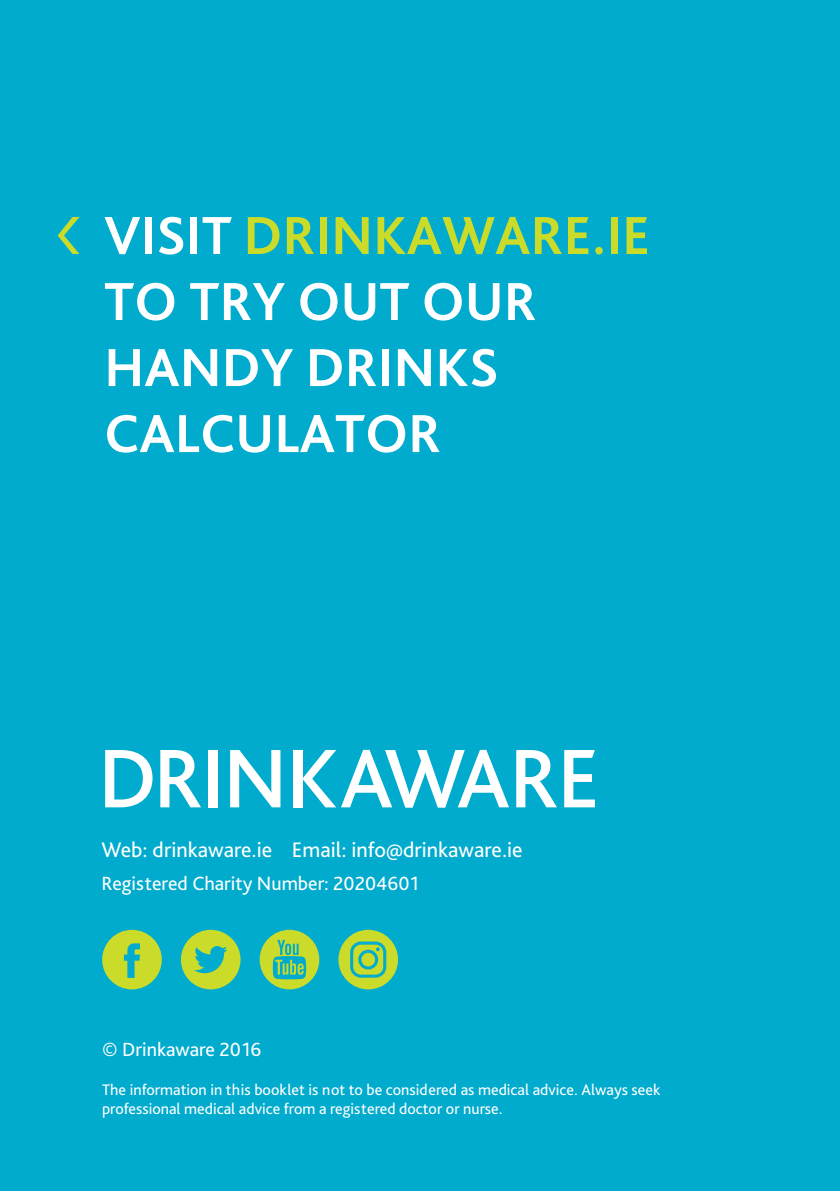
<style>
.page{position:relative;width:840px;height:1191px;background:#fff}
.page>*{position:absolute;margin:0;border:0;box-sizing:border-box;transform-origin:0 0}
.t1{font:700 56px/66px "Bliss Pro";color:#fff}
.t2{font:22px "Bliss Pro";color:#fff}
.t3{font:20px "Bliss Pro";color:#fff}
.t4{font:16px/19.2px "Bliss Pro";color:#fff}
.s1{color:#cadb2a}
</style>
<div class="page">
<div style="left:0;top:0;width:839px;height:1191px;background:#00abcd"></div>
<svg style="left:58px;top:217px;width:21px;height:37px"></svg>
<svg style="left:102px;top:929px;width:60px;height:60px"></svg>
<svg style="left:181px;top:929px;width:59px;height:60px"></svg>
<svg style="left:259px;top:929px;width:60px;height:60px"></svg>
<div style="left:338px;top:929px;width:60px;height:60px;background:#cadb2a;border-radius:50%"></div>
<svg style="left:350px;top:941px;width:37px;height:37px"></svg>
<svg style="left:105px;top:750px;width:47px;height:57px"></svg>
<svg style="left:160px;top:750px;width:41px;height:57px"></svg>
<div style="left:208px;top:750px;width:9px;height:57px;background:#fff"></div>
<div style="left:293px;top:750px;width:9px;height:57px;background:#fff"></div>
<svg style="left:230px;top:750px;width:50px;height:57px"></svg>
<svg style="left:516px;top:750px;width:40px;height:57px"></svg>
<svg style="left:564px;top:750px;width:30px;height:57px"></svg>
<svg style="left:302px;top:750px;width:206px;height:57px"></svg>
<h1 class="t1" style="left:104px;top:201px;width:547px">VISIT <span class="s1">DRINKAWARE.IE<br></span>TO TRY OUT OUR<br>HANDY DRINKS<br>CALCULATOR</h1>
<h2 class="t2" style="left:102px;top:836px;width:422px">Web: drinkaware.ie Email: info@drinkaware.ie</h2>
<p class="t3" style="left:102px;top:871px;width:318px">Registered Charity Number: 20204601</p>
<p class="t3" style="left:102px;top:1036px;width:161px">© Drinkaware 2016</p>
<p class="t4" style="left:102px;top:1079px;width:559px">The information in this booklet is not to be considered as medical advice. Always seek professional medical advice from a registered doctor or nurse.</p>
</div>
